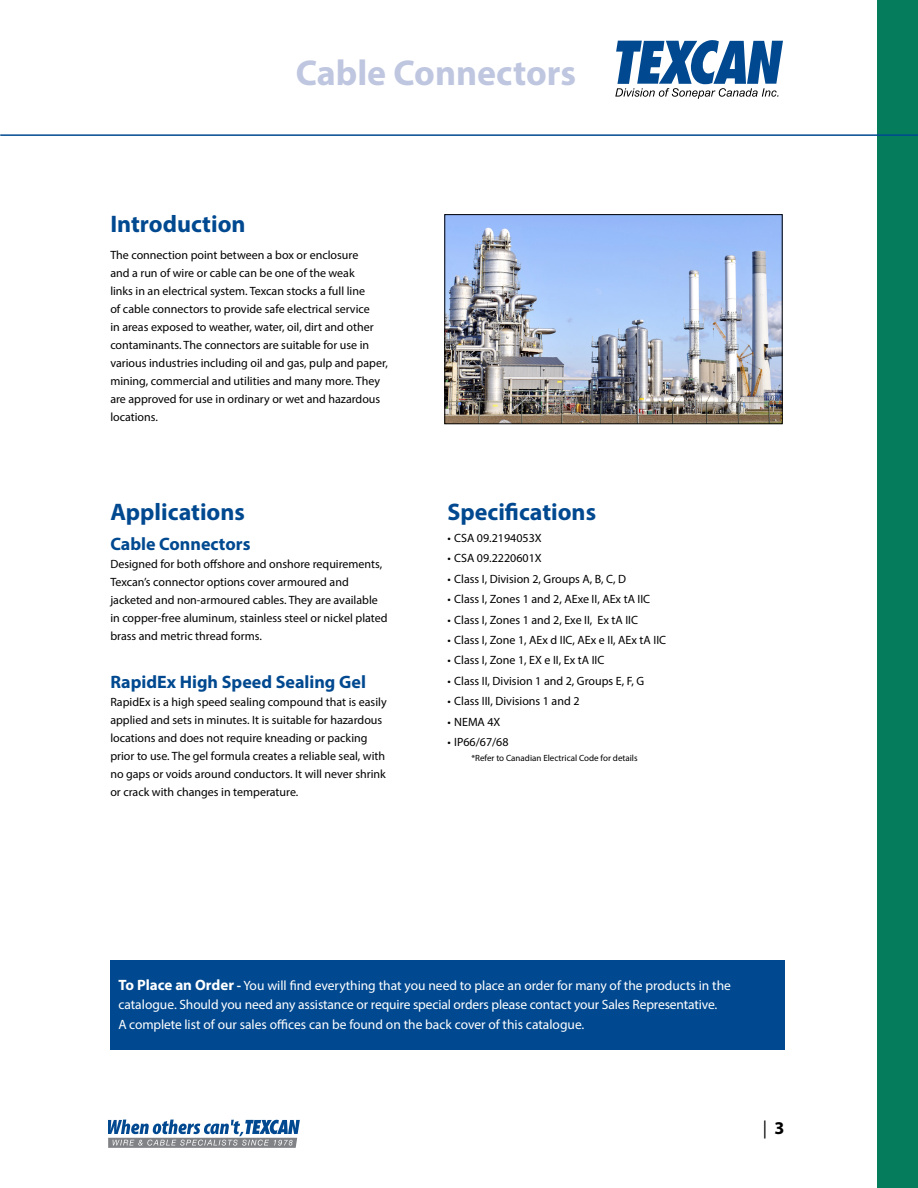
<style>
.page{position:relative;width:918px;height:1188px;background:#fff}
.page>*{position:absolute;margin:0;border:0;box-sizing:border-box;transform-origin:0 0}
.t1{font:700 36px "Myriad Pro";color:#bfc6e0}
.t2{font:700 24px "Myriad Pro";color:#004990}
.t3{font:700 18px "Myriad Pro";color:#004990}
.t4{font:18px "Myriad Pro";color:#000}
.t5{font:13.5px/19.5px "Myriad Pro";letter-spacing:-.005em;color:#fff}
.t6{font:12px/18px "Myriad Pro";color:#000}
.t7{font:9px "Myriad Pro";color:#000}
.s1{font-weight:700;font-size:15px}
.s2{font-weight:700}
</style>
<div class="page">
<div style="left:878px;top:0;width:40px;height:1188px;background:#057d5c"></div>
<div style="left:110px;top:960px;width:675px;height:89px;background:#004990"></div>
<hr style="left:0;top:134px;width:918px;height:2px;background:#004990">
<svg style="left:615px;top:40px;width:168px;height:59px"></svg>
<svg style="left:108px;top:1120px;width:192px;height:28px"></svg>
<img style="left:446px;top:216px;width:335px;height:206px">
<div style="left:444px;top:214px;width:339px;height:210px;border:1px solid #000"></div>
<h1 class="t1" style="left:296px;top:50px;width:282px">Cable Connectors</h1>
<h2 class="t2" style="left:110px;top:208px;width:137px">Introduction</h2>
<p class="t6" style="left:110px;top:246px;width:279px">The connection point between a box or enclosure<br>and a run of wire or cable can be one of the weak<br>links in an electrical system. Texcan stocks a full line<br>of cable connectors to provide safe electrical service<br>in areas exposed to weather, water, oil, dirt and other contaminants. The connectors are suitable for use in various industries including oil and gas, pulp and paper, mining, commercial and utilities and many more. They are approved for use in ordinary or wet and hazardous locations.</p>
<h2 class="t2" style="left:110px;top:496px;width:136px">Applications</h2>
<h3 class="t3" style="left:110px;top:532px;width:142px">Cable Connectors</h3>
<p class="t6" style="left:110px;top:555px;width:279px">Designed for both offshore and onshore requirements, Texcan’s connector options cover armoured and jacketed and non-armoured cables. They are available in copper-free aluminum, stainless steel or nickel plated brass and metric thread forms.</p>
<h3 class="t3" style="left:110px;top:670px;width:257px">RapidEx High Speed Sealing Gel</h3>
<p class="t6" style="left:110px;top:692px;width:278px">RapidEx is a high speed sealing compound that is easily applied and sets in minutes. It is suitable for hazardous locations and does not require kneading or packing prior to use. The gel formula creates a reliable seal, with no gaps or voids around conductors. It will never shrink or crack with changes in temperature.</p>
<h2 class="t2" style="left:447px;top:496px;width:150px">Specifications</h2>
<p class="t6" style="left:447px;top:529px;width:96px">• CSA 09.2194053X</p>
<p class="t6" style="left:447px;top:549px;width:96px">• CSA 09.2220601X</p>
<p class="t6" style="left:447px;top:570px;width:180px">• Class I, Division 2, Groups A, B, C, D</p>
<p class="t6" style="left:447px;top:590px;width:204px">• Class I, Zones 1 and 2, AExe II, AEx tA IIC</p>
<p class="t6" style="left:447px;top:610px;width:192px">• Class I, Zones 1 and 2, Exe II, Ex tA IIC</p>
<p class="t6" style="left:447px;top:631px;width:220px">• Class I, Zone 1, AEx d IIC, AEx e II, AEx tA IIC</p>
<p class="t6" style="left:447px;top:651px;width:158px">• Class I, Zone 1, EX e II, Ex tA IIC</p>
<p class="t6" style="left:447px;top:672px;width:198px">• Class II, Division 1 and 2, Groups E, F, G</p>
<p class="t6" style="left:447px;top:692px;width:134px">• Class III, Divisions 1 and 2</p>
<p class="t6" style="left:447px;top:712px;width:54px">• NEMA 4X</p>
<p class="t6" style="left:447px;top:733px;width:63px">• IP66/67/68</p>
<p class="t7" style="left:471px;top:752px;width:168px">*Refer to Canadian Electrical Code for details</p>
<p class="t5" style="left:118px;top:975px;width:614px"><span class="s1">To Place an Order</span> <span class="s2">-</span> You will find everything that you need to place an order for many of the products in the catalogue. Should you need any assistance or require special orders please contact your Sales Representative.<br>A complete list of our sales offices can be found on the back cover of this catalogue.</p>
<h3 class="t4" style="left:763px;top:1117px;width:23px">| <span class="s2">3</span></h3>
</div>
